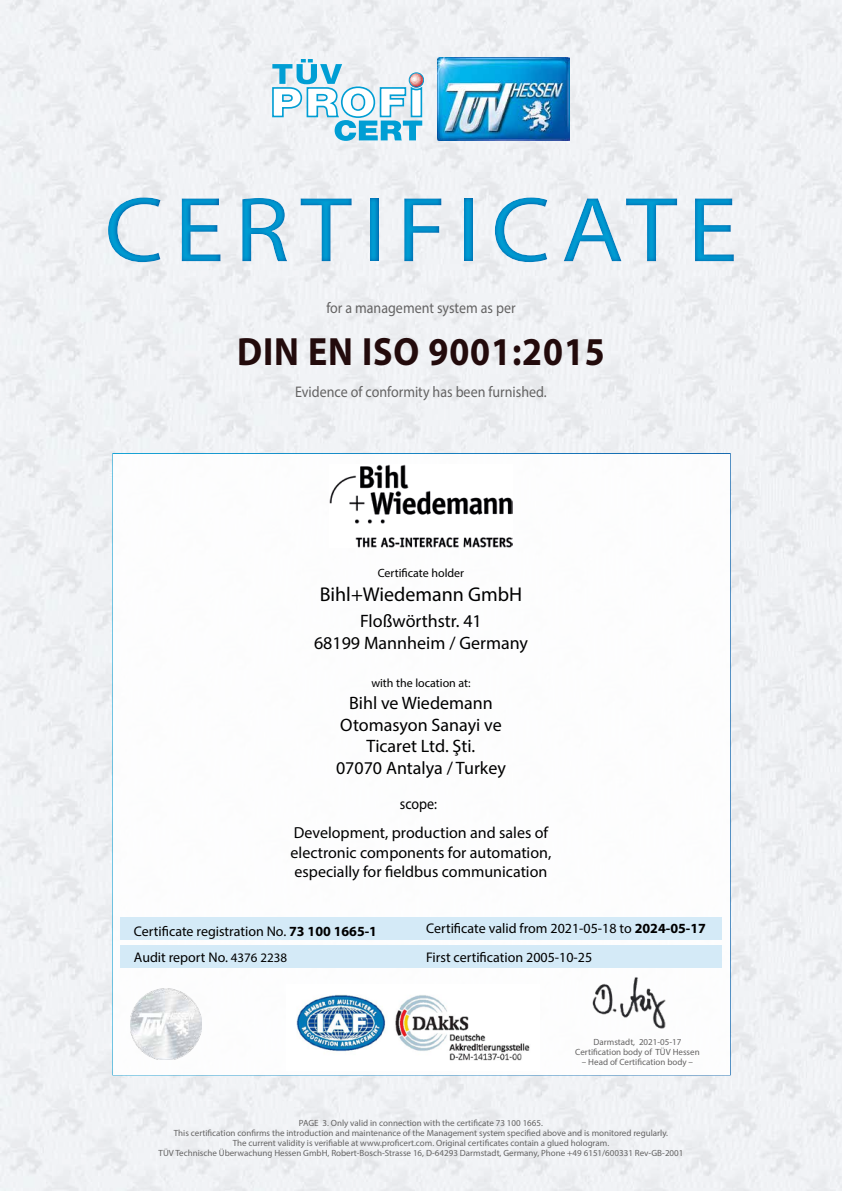
<style>
.page{position:relative;width:842px;height:1191px;background:#fff}
.page>*{position:absolute;margin:0;border:0;box-sizing:border-box;transform-origin:0 0}
.t1{font:93px "Myriad Pro";letter-spacing:.1em;color:#009ed4;scale:1.1 1}
.t2{font:700 39.6px "Myriad Pro";letter-spacing:.025em;color:#230b0c;scale:.91 1}
.t3{font:20px "Myriad Pro";color:#000}
.t4{font:18px/21.6px "Myriad Pro";color:#000;text-align:center}
.t5{font:16px/19.6px "Myriad Pro";color:#000}
.t6{font:15.4px "Myriad Pro";color:#646363;scale:.91 1}
.t7{font:15.4px "Myriad Pro";color:#000;scale:.91 1}
.t8{font:14px/26px "Myriad Pro";color:#000}
.t9{font:12px "Myriad Pro";color:#000}
.t10{font:9px/10px "Myriad Pro";color:#646363;text-align:center}
.s1{font-weight:700}
.s2{font-size:13px}
</style>
<div class="page">
<img style="left:0;top:0;width:842px;height:1191px">
<img style="left:437px;top:57px;width:132px;height:83px">
<svg style="left:272px;top:59px;width:152px;height:82px"></svg>
<div style="left:112px;top:453px;width:619px;height:622px;background:#fff;border:2px solid #fff"></div>
<div style="left:120px;top:945px;width:602px;height:23px;background:#d0e8f7"></div>
<div style="left:121px;top:917px;width:601px;height:22px;background:#d0e8f7"></div>
<img style="left:296px;top:995px;width:234px;height:66px">
<img style="left:749px;top:906px;width:78px;height:54px">
<img style="left:736px;top:795px;width:97px;height:40px">
<img style="left:737px;top:681px;width:95px;height:34px">
<img style="left:738px;top:576px;width:93px;height:35px">
<img style="left:737px;top:479px;width:91px;height:36px">
<img style="left:735px;top:1005px;width:99px;height:53px">
<img style="left:592px;top:977px;width:74px;height:52px">
<div style="left:0;top:172px;width:842px;height:114px;background:#0061ad;opacity:.75"></div>
<img style="left:329px;top:464px;width:184px;height:83px">
<img style="left:130px;top:988px;width:71px;height:71px">
<h1 class="t1" style="left:104px;top:173px;width:577px">CERTIFICATE</h1>
<h3 class="t6" style="left:326px;top:298px;width:209px">for a management system as per</h3>
<h2 class="t2" style="left:237px;top:326px;width:406px">DIN EN ISO 9001:2015</h2>
<h3 class="t6" style="left:295px;top:382px;width:278px">Evidence of conformity has been furnished.</h3>
<h3 class="t9" style="left:378px;top:565px;width:88px">Certificate holder</h3>
<h3 class="t3" style="left:320px;top:582px;width:204px">Bihl+Wiedemann GmbH</h3>
<h3 class="t4" style="left:314px;top:610px;width:215px">Floßwörthstr. 41<br>68199 Mannheim / Germany</h3>
<h3 class="t9" style="left:371px;top:676px;width:101px">with the location at:</h3>
<h3 class="t4" style="left:336px;top:692px;width:171px">Bihl ve Wiedemann<br>Otomasyon Sanayi ve<br>Ticaret Ltd. Şti.<br>07070 Antalya / Turkey</h3>
<h3 class="t7" style="left:400px;top:794px;width:42px">scope:</h3>
<h3 class="t5" style="left:291px;top:822px;width:262px">Development, production and sales of electronic components for automation, especially for fieldbus communication</h3>
<h3 class="t8" style="left:134px;top:917px;width:245px">Certificate registration No. <span class="s1">73 100 1665-1<br></span>Audit report No. <span class="s2">4376 2238</span></h3>
<h3 class="t8" style="left:426px;top:915px;width:281px">Certificate valid from 2021-05-18 to <span class="s1">2024-05-17</span></h3>
<h3 class="t8" style="left:426px;top:943px;width:168px">First certification 2005-10-25</h3>
<p class="t10" style="left:575px;top:1037px;width:126px">Darmstadt, 2021-05-17<br>Certification body of TÜV Hessen</p>
<p class="t10" style="left:582px;top:1057px;width:113px">– Head of Certification body –</p>
<p class="t10" style="left:159px;top:1118px;width:526px">PAGE 3. Only valid in connection with the certificate 73 100 1665.<br>This certification confirms the introduction and maintenance of the Management system specified above and is monitored regularly.<br>The current validity is verifiable at www.proficert.com. Original certificates contain a glued hologram.<br>TÜV Technische Überwachung Hessen GmbH, Robert-Bosch-Strasse 16, D-64293 Darmstadt, Germany, Phone +49 6151/600331 Rev-GB-2001</p>
</div>
